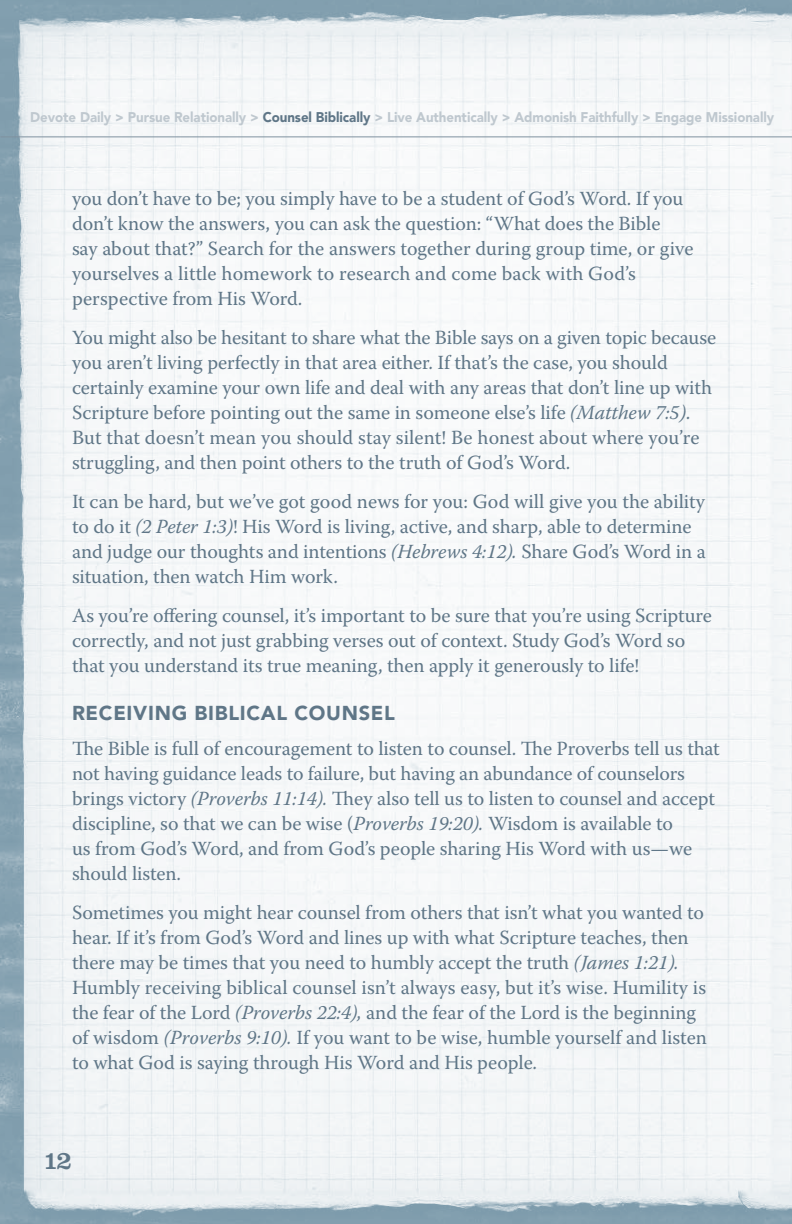
<style>
.page{position:relative;width:792px;height:1224px;background:#fff}
.page>*{position:absolute;margin:0;border:0;box-sizing:border-box;transform-origin:0 0}
.t1{font:26px "Clarendon LT Std";color:#5f7687}
.t2{font:20px/25px "Warnock Pro";letter-spacing:-.005em;color:#5f7687}
.t3{font:900 20px "Avenir LT Std";letter-spacing:.035em;color:#5f7687}
.t4{font:900 14px "Avenir LT Std";letter-spacing:-.005em;color:#bfc8cf;scale:.95 1}
.s1{color:#5f7687}
.s2{font-style:italic}
</style>
<div class="page">
<img style="left:0;top:0;width:792px;height:1224px">
<hr style="left:0;top:137px;width:792px;height:1px;background:#7f919f">
<p class="t4" style="left:30px;top:109px;width:785px">Devote Daily &gt; Pursue Relationally &gt; <span class="s1">Counsel Biblically</span> &gt; Live Authentically &gt; Admonish Faithfully &gt; Engage Missionally</p>
<p class="t2" style="left:72px;top:186px;width:623px">you don’t have to be; you simply have to be a student of God’s Word. If you don’t know the answers, you can ask the question: “What does the Bible<br>say about that?” Search for the answers together during group time, or give yourselves a little homework to research and come back with God’s perspective from His Word.</p>
<p class="t2" style="left:72px;top:325px;width:646px">You might also be hesitant to share what the Bible says on a given topic because you aren’t living perfectly in that area either. If that’s the case, you should certainly examine your own life and deal with any areas that don’t line up with Scripture before pointing out the same in someone else’s life <span class="s2">(Matthew 7:5)</span>.<br>But that doesn’t mean you should stay silent! Be honest about where you’re struggling, and then point others to the truth of God’s Word.</p>
<p class="t2" style="left:72px;top:489px;width:635px">It can be hard, but we’ve got good news for you: God will give you the ability to do it <span class="s2">(2 Peter 1:3)</span>! His Word is living, active, and sharp, able to determine and judge our thoughts and intentions <span class="s2">(Hebrews 4:12).</span> Share God’s Word in a situation, then watch Him work.</p>
<p class="t2" style="left:72px;top:603px;width:641px">As you’re offering counsel, it’s important to be sure that you’re using Scripture correctly, and not just grabbing verses out of context. Study God’s Word so that you understand its true meaning, then apply it generously to life!</p>
<p class="t3" style="left:72px;top:701px;width:325px">RECEIVING BIBLICAL COUNSEL</p>
<p class="t2" style="left:72px;top:736px;width:649px">The Bible is full of encouragement to listen to counsel. The Proverbs tell us that not having guidance leads to failure, but having an abundance of counselors brings victory <span class="s2">(Proverbs 11:14).</span> They also tell us to listen to counsel and accept discipline, so that we can be wise (<span class="s2">Proverbs 19:20).</span> Wisdom is available to<br>us from God’s Word, and from God’s people sharing His Word with us—we should listen.</p>
<p class="t2" style="left:72px;top:900px;width:636px">Sometimes you might hear counsel from others that isn’t what you wanted to hear. If it’s from God’s Word and lines up with what Scripture teaches, then there may be times that you need to humbly accept the truth <span class="s2">(James 1:21).<br></span>Humbly receiving biblical counsel isn’t always easy, but it’s wise. Humility is the fear of the Lord <span class="s2">(Proverbs 22:4),</span> and the fear of the Lord is the beginning of wisdom <span class="s2">(Proverbs 9:10).</span> If you want to be wise, humble yourself and listen to what God is saying through His Word and His people.</p>
<h1 class="t1" style="left:43px;top:1145px;width:31px">12</h1>
</div>
